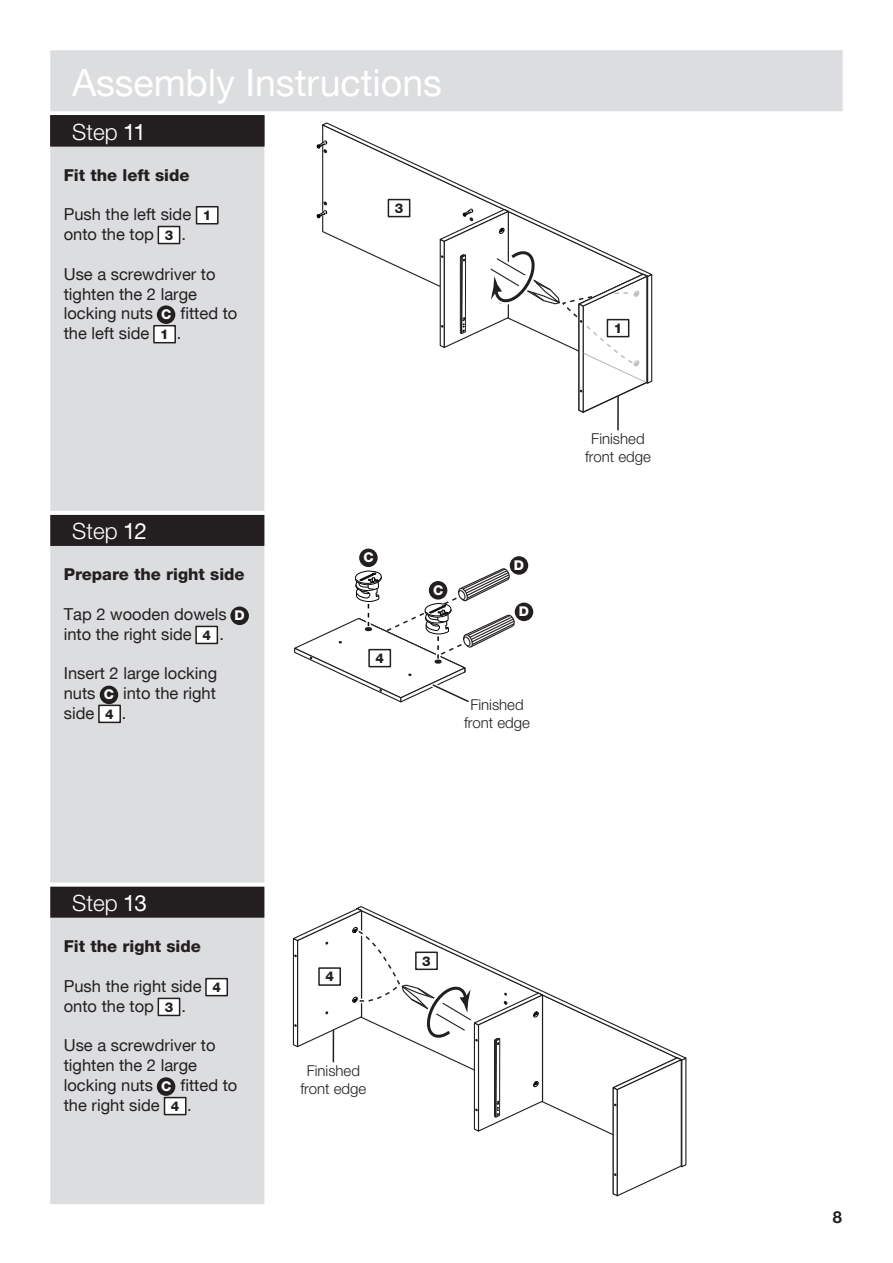
<style>
.page{position:relative;width:893px;height:1263px;background:#fff}
.page>*{position:absolute;margin:0;border:0;box-sizing:border-box;transform-origin:0 0}
.t1{font:37.5px "Helvetica Neue CE";color:#fff}
.t2{font:300 22.5px "Helvetica Neue CE";color:#fff}
.t3{font:16.5px/19.8px "Helvetica Neue CE";color:#231f20}
.t4{font:800 16.5px "Helvetica Neue CE";color:#231f20}
.t5{font:700 16.5px "Helvetica Neue CE";color:#231f20}
.t6{font:300 15px/18px "Helvetica Neue CE";color:#231f20;text-align:center}
.t7{font:800 13.5px "Helvetica Neue CE";color:#231f20}
.t8{font:800 13.5px/20px "Helvetica Neue CE";color:#fff}
.s1{font-weight:400}
.s2{color:#231f20}
</style>
<div class="page">
<div style="left:51px;top:51px;width:791px;height:60px;background:#dcdddf"></div>
<div style="left:50px;top:50px;width:793px;height:61px;border:2px solid #dcdddf"></div>
<div style="left:51px;top:146px;width:213px;height:1057px;background:#dcdddf"></div>
<div style="left:50px;top:145px;width:214px;height:1059px;border:2px solid #dcdddf"></div>
<hr style="left:617px;top:396px;width:2px;height:34px;background:#231f20">
<div style="left:51px;top:116px;width:213px;height:30px;background:#231f20"></div>
<div style="left:50px;top:115px;width:214px;height:31px;border:2px solid #231f20"></div>
<svg style="left:50px;top:511px;width:215px;height:5px"></svg>
<div style="left:51px;top:516px;width:213px;height:29px;background:#231f20"></div>
<div style="left:50px;top:515px;width:214px;height:31px;border:2px solid #231f20"></div>
<div style="left:515px;top:603px;width:17px;height:17px;background:#231f20;border-radius:50%"></div>
<div style="left:515px;top:603px;width:18px;height:18px;border:2px solid #231f20;border-radius:50%"></div>
<div style="left:510px;top:557px;width:17px;height:17px;background:#231f20;border-radius:50%"></div>
<div style="left:510px;top:556px;width:18px;height:19px;border:2px solid #231f20;border-radius:50%"></div>
<svg style="left:294px;top:557px;width:222px;height:146px"></svg>
<div style="left:360px;top:549px;width:17px;height:17px;background:#231f20;border-radius:50%"></div>
<div style="left:359px;top:548px;width:19px;height:19px;border:2px solid #231f20;border-radius:50%"></div>
<div style="left:196px;top:626px;width:21px;height:17px;background:#fff"></div>
<div style="left:195px;top:626px;width:23px;height:18px;border:2px solid #231f20"></div>
<div style="left:231px;top:607px;width:17px;height:17px;background:#231f20;border-radius:50%"></div>
<div style="left:230px;top:606px;width:19px;height:19px;border:2px solid #231f20;border-radius:50%"></div>
<div style="left:99px;top:705px;width:21px;height:17px;background:#fff"></div>
<div style="left:98px;top:705px;width:23px;height:18px;border:2px solid #231f20"></div>
<div style="left:100px;top:686px;width:17px;height:17px;background:#231f20;border-radius:50%"></div>
<div style="left:100px;top:686px;width:18px;height:18px;border:2px solid #231f20;border-radius:50%"></div>
<div style="left:369px;top:650px;width:21px;height:17px;background:#fff"></div>
<div style="left:368px;top:649px;width:23px;height:18px;border:2px solid #231f20"></div>
<svg style="left:322px;top:122px;width:186px;height:156px"></svg>
<svg style="left:316px;top:139px;width:13px;height:18px"></svg>
<svg style="left:316px;top:201px;width:13px;height:26px"></svg>
<div style="left:158px;top:226px;width:22px;height:18px;background:#fff"></div>
<div style="left:158px;top:226px;width:22px;height:18px;border:2px solid #231f20"></div>
<div style="left:197px;top:207px;width:21px;height:17px;background:#fff"></div>
<div style="left:196px;top:206px;width:23px;height:18px;border:2px solid #231f20"></div>
<div style="left:158px;top:306px;width:17px;height:17px;background:#231f20;border-radius:50%"></div>
<div style="left:157px;top:305px;width:18px;height:19px;border:2px solid #231f20;border-radius:50%"></div>
<div style="left:154px;top:326px;width:21px;height:17px;background:#fff"></div>
<div style="left:153px;top:325px;width:23px;height:18px;border:2px solid #231f20"></div>
<div style="left:388px;top:200px;width:22px;height:17px;background:#fff"></div>
<div style="left:388px;top:199px;width:22px;height:18px;border:2px solid #231f20"></div>
<svg style="left:439px;top:207px;width:214px;height:207px"></svg>
<div style="left:607px;top:320px;width:22px;height:17px;background:#fff"></div>
<div style="left:607px;top:319px;width:22px;height:18px;border:2px solid #231f20"></div>
<svg style="left:359px;top:906px;width:324px;height:150px"></svg>
<svg style="left:612px;top:1056px;width:75px;height:141px"></svg>
<svg style="left:292px;top:907px;width:253px;height:225px"></svg>
<div style="left:158px;top:998px;width:22px;height:17px;background:#fff"></div>
<div style="left:158px;top:998px;width:22px;height:18px;border:2px solid #231f20"></div>
<div style="left:206px;top:979px;width:21px;height:17px;background:#fff"></div>
<div style="left:205px;top:978px;width:23px;height:18px;border:2px solid #231f20"></div>
<div style="left:158px;top:1078px;width:17px;height:17px;background:#231f20;border-radius:50%"></div>
<div style="left:157px;top:1077px;width:18px;height:19px;border:2px solid #231f20;border-radius:50%"></div>
<div style="left:164px;top:1097px;width:22px;height:17px;background:#fff"></div>
<div style="left:164px;top:1097px;width:23px;height:18px;border:2px solid #231f20"></div>
<svg style="left:50px;top:882px;width:215px;height:5px"></svg>
<div style="left:51px;top:887px;width:213px;height:30px;background:#231f20"></div>
<div style="left:50px;top:887px;width:214px;height:31px;border:2px solid #231f20"></div>
<div style="left:416px;top:952px;width:21px;height:17px;background:#fff"></div>
<div style="left:415px;top:951px;width:23px;height:19px;border:2px solid #231f20"></div>
<div style="left:319px;top:968px;width:21px;height:17px;background:#fff"></div>
<div style="left:318px;top:967px;width:23px;height:19px;border:2px solid #231f20"></div>
<p class="t1" style="left:72px;top:60px;width:371px">Assembly Instructions</p>
<p class="t2" style="left:72px;top:118px;width:75px">Step <span class="s1">11</span></p>
<p class="t4" style="left:64px;top:165px;width:127px">Fit the left side</p>
<p class="t3" style="left:64px;top:205px;width:129px">Push the left side onto the top</p>
<p class="t7" style="left:203px;top:207px;width:10px">1</p>
<p class="t7" style="left:165px;top:227px;width:10px">3</p>
<p class="t3" style="left:181px;top:225px;width:6px">.</p>
<p class="t3" style="left:64px;top:264px;width:153px">Use a screwdriver to tighten the 2 large locking nuts</p>
<p class="t3" style="left:181px;top:304px;width:58px">fitted to</p>
<p class="t8" style="left:160px;top:304px;width:12px">C<br><span class="s2">1</span></p>
<p class="t3" style="left:64px;top:324px;width:87px">the left side</p>
<p class="t3" style="left:177px;top:324px;width:6px">.</p>
<p class="t7" style="left:395px;top:200px;width:10px">3</p>
<p class="t2" style="left:72px;top:517px;width:76px">Step <span class="s1">12</span></p>
<p class="t4" style="left:64px;top:564px;width:182px">Prepare the right side</p>
<p class="t3" style="left:64px;top:604px;width:164px">Tap 2 wooden dowels into the right side</p>
<p class="t8" style="left:235px;top:605px;width:12px">D</p>
<p class="t7" style="left:202px;top:627px;width:10px">4</p>
<p class="t3" style="left:219px;top:624px;width:6px">.</p>
<p class="t3" style="left:64px;top:664px;width:155px">Insert 2 large locking nuts</p>
<p class="t3" style="left:123px;top:684px;width:94px">into the right</p>
<p class="t8" style="left:104px;top:684px;width:12px">C</p>
<p class="t3" style="left:64px;top:703px;width:32px">side</p>
<p class="t3" style="left:122px;top:703px;width:6px">.</p>
<p class="t7" style="left:105px;top:706px;width:10px">4</p>
<p class="t8" style="left:363px;top:547px;width:12px">C</p>
<p class="t7" style="left:375px;top:650px;width:10px">4</p>
<p class="t8" style="left:433px;top:580px;width:12px">C</p>
<p class="t8" style="left:514px;top:555px;width:12px">D</p>
<p class="t8" style="left:519px;top:601px;width:12px">D</p>
<p class="t6" style="left:464px;top:695px;width:67px">Finished front edge</p>
<p class="t7" style="left:614px;top:320px;width:10px">1</p>
<p class="t6" style="left:585px;top:429px;width:67px">Finished front edge</p>
<p class="t2" style="left:72px;top:889px;width:76px">Step <span class="s1">13</span></p>
<p class="t4" style="left:64px;top:936px;width:139px">Fit the right side</p>
<p class="t3" style="left:64px;top:976px;width:139px">Push the right side onto the top</p>
<p class="t7" style="left:212px;top:979px;width:10px">4</p>
<p class="t7" style="left:165px;top:999px;width:10px">3</p>
<p class="t3" style="left:181px;top:996px;width:6px">.</p>
<p class="t3" style="left:64px;top:1035px;width:153px">Use a screwdriver to tighten the 2 large locking nuts</p>
<p class="t3" style="left:181px;top:1075px;width:58px">fitted to</p>
<p class="t8" style="left:171px;top:1076px;width:10px;text-indent:-10px">C<br><span class="s2">4</span></p>
<p class="t3" style="left:64px;top:1095px;width:97px">the right side</p>
<p class="t3" style="left:187px;top:1095px;width:6px">.</p>
<p class="t7" style="left:325px;top:968px;width:10px">4</p>
<p class="t6" style="left:300px;top:1061px;width:67px">Finished front edge</p>
<p class="t7" style="left:422px;top:952px;width:10px">3</p>
<p class="t5" style="left:833px;top:1207px;width:11px">8</p>
</div>
